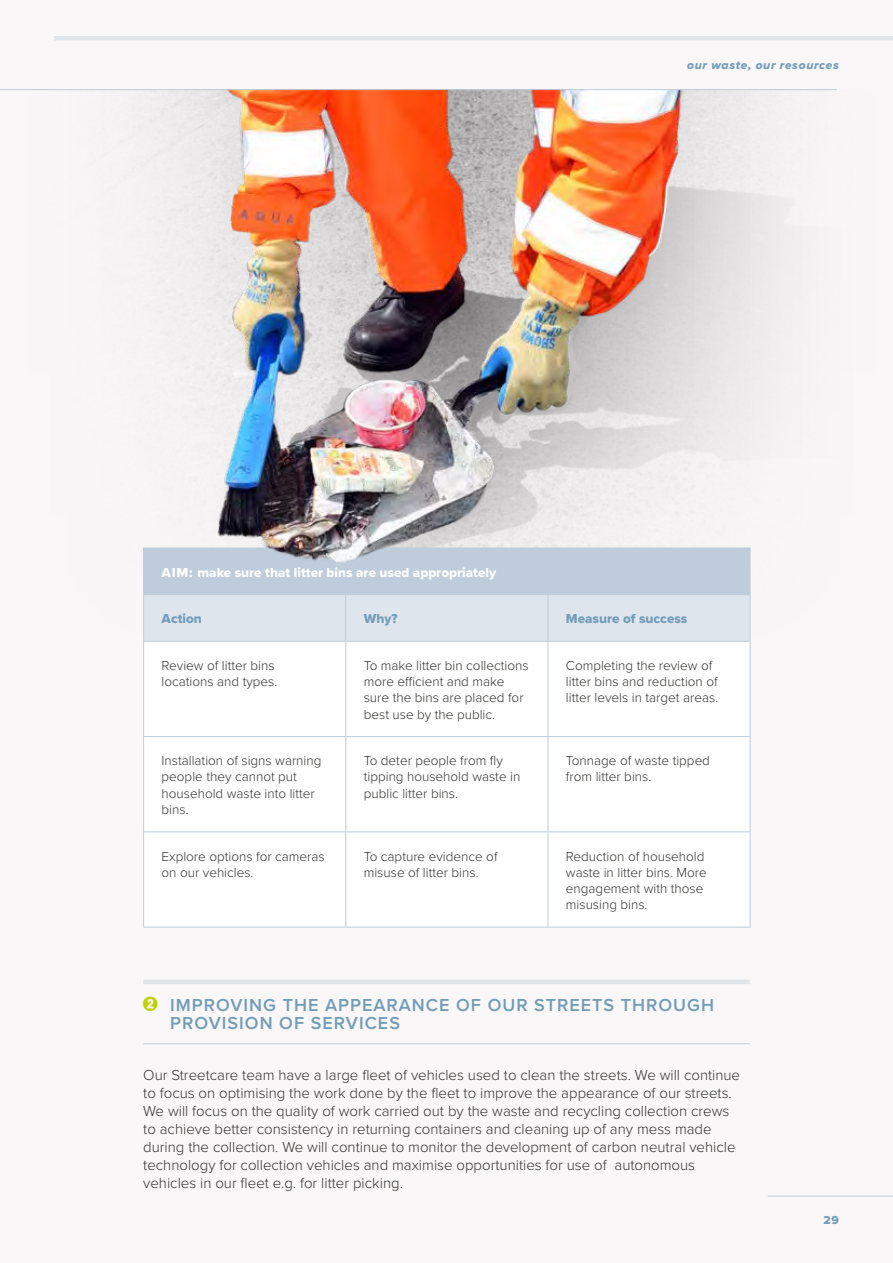
<style>
.page{position:relative;width:893px;height:1263px;background:#f9f7f7}
.page>*{position:absolute;margin:0;border:0;box-sizing:border-box;transform-origin:0 0}
.t1{font:600 18px/18px "Proxima Nova";letter-spacing:.055em;color:#729cb8}
.t2{font:300 15px/18px "Proxima Nova";color:#333332}
.t3{font:300 13.5px/16.2px "Proxima Nova";color:#333332}
.t4{font:13.5px "Proxima Nova Extrabld";color:#fff}
.t5{font:13.5px "Proxima Nova Extrabld";color:#729cb8}
.t6{font:12px "Proxima Nova Extrabld It";letter-spacing:.055em;color:#729cb8}
.t7{font:12px "Proxima Nova Extrabld";color:#729cb8}
</style>
<div class="page">
<hr style="left:54px;top:36px;width:839px;height:4px;background:#dfe5ed">
<hr style="left:768px;top:1196px;width:125px;height:1px;background:#beccdb">
<hr style="left:143px;top:980px;width:607px;height:4px;background:#dfe5ed">
<hr style="left:143px;top:1043px;width:607px;height:1px;background:#beccdb">
<svg style="left:144px;top:657px;width:606px;height:270px"></svg>
<hr style="left:143px;top:642px;width:1px;height:94px;background:#beccdb">
<hr style="left:345px;top:642px;width:1px;height:94px;background:#beccdb">
<hr style="left:548px;top:642px;width:1px;height:94px;background:#beccdb">
<hr style="left:750px;top:642px;width:1px;height:94px;background:#beccdb">
<hr style="left:143px;top:736px;width:203px;height:1px;background:#beccdb">
<hr style="left:143px;top:737px;width:1px;height:94px;background:#beccdb">
<hr style="left:346px;top:736px;width:202px;height:1px;background:#beccdb">
<hr style="left:345px;top:737px;width:1px;height:94px;background:#beccdb">
<hr style="left:548px;top:736px;width:202px;height:1px;background:#beccdb">
<hr style="left:548px;top:737px;width:1px;height:94px;background:#beccdb">
<hr style="left:750px;top:737px;width:1px;height:94px;background:#beccdb">
<hr style="left:143px;top:831px;width:203px;height:1px;background:#beccdb">
<hr style="left:143px;top:832px;width:1px;height:95px;background:#beccdb">
<hr style="left:346px;top:831px;width:202px;height:1px;background:#beccdb">
<hr style="left:345px;top:832px;width:1px;height:95px;background:#beccdb">
<hr style="left:548px;top:831px;width:202px;height:1px;background:#beccdb">
<hr style="left:548px;top:832px;width:1px;height:95px;background:#beccdb">
<hr style="left:750px;top:832px;width:1px;height:95px;background:#beccdb">
<hr style="left:143px;top:927px;width:203px;height:1px;background:#beccdb">
<hr style="left:346px;top:927px;width:202px;height:1px;background:#beccdb">
<hr style="left:548px;top:927px;width:202px;height:1px;background:#beccdb">
<img style="left:77px;top:90px;width:751px;height:567px">
<hr style="left:0;top:89px;width:837px;height:1px;background:#beccdb">
<p class="t6" style="left:687px;top:56px;width:153px">our waste, our resources</p>
<p class="t4" style="left:162px;top:562px;width:336px">AIM: make sure that litter bins are used appropriately</p>
<p class="t5" style="left:162px;top:609px;width:42px">Action</p>
<p class="t5" style="left:364px;top:609px;width:35px">Why?</p>
<p class="t5" style="left:566px;top:609px;width:123px">Measure of success</p>
<p class="t3" style="left:162px;top:657px;width:117px">Review of litter bins locations and types.</p>
<p class="t3" style="left:364px;top:657px;width:166px">To make litter bin collections more efficient and make sure the bins are placed for best use by the public.</p>
<p class="t3" style="left:566px;top:657px;width:154px">Completing the review of litter bins and reduction of litter levels in target areas.</p>
<p class="t3" style="left:162px;top:752px;width:161px">Installation of signs warning people they cannot put household waste into litter bins.</p>
<p class="t3" style="left:364px;top:752px;width:158px">To deter people from fly tipping household waste in public litter bins.</p>
<p class="t3" style="left:566px;top:752px;width:146px">Tonnage of waste tipped from litter bins.</p>
<p class="t3" style="left:162px;top:847px;width:165px">Explore options for cameras on our vehicles.</p>
<p class="t3" style="left:364px;top:847px;width:135px">To capture evidence of misuse of litter bins.</p>
<p class="t3" style="left:566px;top:847px;width:142px">Reduction of household waste in litter bins. More engagement with those misusing bins.</p>
<p class="t1" style="left:170px;top:995px;width:545px">IMPROVING THE APPEARANCE OF OUR STREETS THROUGH<br>PROVISION OF SERVICES</p>
<p class="t2" style="left:143px;top:1065px;width:598px">Our Streetcare team have a large fleet of vehicles used to clean the streets. We will continue to focus on optimising the work done by the fleet to improve the appearance of our streets.<br>We will focus on the quality of work carried out by the waste and recycling collection crews to achieve better consistency in returning containers and cleaning up of any mess made during the collection. We will continue to monitor the development of carbon neutral vehicle technology for collection vehicles and maximise opportunities for use of autonomous vehicles in our fleet e.g. for litter picking.</p>
<p class="t7" style="left:824px;top:1211px;width:17px">29</p>
</div>
